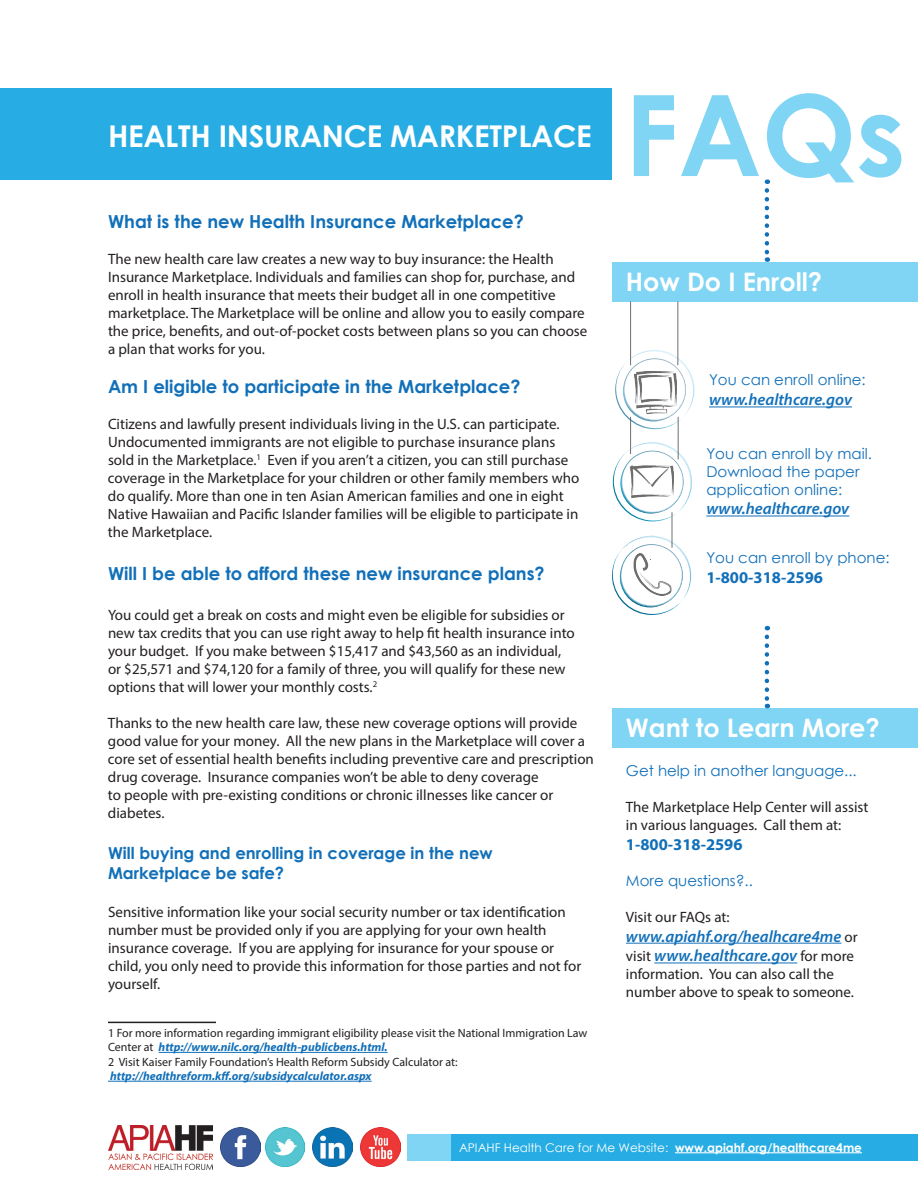
<style>
.page{position:relative;width:918px;height:1188px;background:#fff}
.page>*{position:absolute;margin:0;border:0;box-sizing:border-box;transform-origin:0 0}
.t1{font:700 112.5px "Century Gothic";color:#80d4f4}
.t2{font:700 30px "Century Gothic";letter-spacing:-.01em;color:#fff}
.t3{font:700 25.5px "Century Gothic";color:#fff}
.t4{font:700 18px "Century Gothic";color:#1270b9}
.t5{font:italic 600 16.5px/19.8px "Myriad Pro";color:#1270b9}
.t6{font:700 16.5px/19.8px "Century Gothic";color:#1270b9}
.t7{font:700 16.5px "Myriad Pro";color:#1270b9}
.t8{font:15px/18px "Myriad Pro";color:#231f20}
.t9{font:15px/18px "Century Gothic";color:#1270b9}
.t10{font:12px/14.4px "Myriad Pro";color:#231f20}
.t11{font:12px "Century Gothic";color:#fff}
.t12{font:italic 700 12px "Myriad Pro";color:#1270b9}
.s1{font-weight:700;font-style:italic;color:#1270b9}
.s2{font-weight:400;font-style:normal;font-size:15px;color:#231f20}
.s3{font-weight:700}
</style>
<div class="page">
<div style="left:0;top:88px;width:612px;height:91px;background:#27ade3"></div>
<svg style="left:765px;top:190px;width:4px;height:72px"></svg>
<hr style="left:108px;top:1022px;width:108px;height:1px;background:#231f20">
<hr style="left:159px;top:1052px;width:229px;height:1px;background:#1270b9">
<hr style="left:108px;top:1081px;width:264px;height:1px;background:#1270b9">
<div style="left:459px;top:1134px;width:459px;height:26px;background:#27ade3"></div>
<hr style="left:675px;top:1152px;width:187px;height:1px;background:#fff">
<img style="left:108px;top:1125px;width:105px;height:44px">
<img style="left:221px;top:1127px;width:39px;height:40px">
<img style="left:265px;top:1127px;width:40px;height:40px">
<img style="left:313px;top:1127px;width:39px;height:40px">
<img style="left:361px;top:1127px;width:39px;height:40px">
<div style="left:407px;top:1134px;width:43px;height:26px;background:#80d4f4"></div>
<div style="left:613px;top:262px;width:305px;height:39px;background:#80d4f4"></div>
<img style="left:615px;top:365px;width:65px;height:64px">
<img style="left:631px;top:350px;width:63px;height:64px">
<hr style="left:630px;top:301px;width:1px;height:64px;background:#57585a">
<hr style="left:677px;top:301px;width:1px;height:64px;background:#57585a">
<img style="left:623px;top:379px;width:1px;height:42px">
<svg style="left:624px;top:358px;width:62px;height:62px"></svg>
<img style="left:629px;top:369px;width:46px;height:51px">
<img style="left:613px;top:459px;width:63px;height:62px">
<img style="left:628px;top:442px;width:64px;height:64px">
<img style="left:620px;top:513px;width:40px;height:1px">
<img style="left:612px;top:552px;width:65px;height:63px">
<img style="left:684px;top:553px;width:7px;height:45px">
<img style="left:620px;top:558px;width:51px;height:49px">
<svg style="left:620px;top:451px;width:64px;height:62px"></svg>
<svg style="left:621px;top:534px;width:63px;height:72px"></svg>
<hr style="left:678px;top:417px;width:1px;height:42px;background:#57585a">
<hr style="left:630px;top:417px;width:1px;height:37px;background:#57585a">
<hr style="left:672px;top:512px;width:1px;height:36px;background:#57585a">
<img style="left:632px;top:554px;width:41px;height:41px">
<img style="left:629px;top:460px;width:44px;height:44px">
<img style="left:633px;top:371px;width:44px;height:43px">
<hr style="left:709px;top:407px;width:143px;height:1px;background:#1270b9">
<hr style="left:706px;top:516px;width:143px;height:1px;background:#1270b9">
<div style="left:613px;top:708px;width:305px;height:39px;background:#80d4f4"></div>
<hr style="left:626px;top:943px;width:215px;height:1px;background:#1270b9">
<hr style="left:654px;top:963px;width:143px;height:1px;background:#1270b9">
<svg style="left:765px;top:637px;width:4px;height:71px"></svg>
<h2 class="t2" style="left:108px;top:113px;width:485px">Health insurance marketplace</h2>
<p class="t4" style="left:108px;top:208px;width:417px">What is the new Health Insurance Marketplace?</p>
<p class="t8" style="left:108px;top:249px;width:481px">The new health care law creates a new way to buy insurance: the Health Insurance Marketplace. Individuals and families can shop for, purchase, and enroll in health insurance that meets their budget all in one competitive marketplace. The Marketplace will be online and allow you to easily compare the price, benefits, and out-of-pocket costs between plans so you can choose a plan that works for you.</p>
<p class="t4" style="left:108px;top:373px;width:414px">Am I eligible to participate in the Marketplace?</p>
<p class="t8" style="left:108px;top:415px;width:473px">Citizens and lawfully present individuals living in the U.S. can participate.<br>Undocumented immigrants are not eligible to purchase insurance plans sold in the Marketplace.<sup>1</sup> Even if you aren’t a citizen, you can still purchase coverage in the Marketplace for your children or other family members who do qualify. More than one in ten Asian American families and one in eight Native Hawaiian and Pacific Islander families will be eligible to participate in the Marketplace.</p>
<p class="t4" style="left:108px;top:560px;width:438px">Will I be able to afford these new insurance plans?</p>
<p class="t8" style="left:108px;top:606px;width:468px">You could get a break on costs and might even be eligible for subsidies or new tax credits that you can use right away to help fit health insurance into your budget. If you make between $15,417 and $43,560 as an individual, or $25,571 and $74,120 for a family of three, you will qualify for these new options that will lower your monthly costs.<sup>2</sup></p>
<p class="t8" style="left:108px;top:714px;width:487px">Thanks to the new health care law, these new coverage options will provide good value for your money. All the new plans in the Marketplace will cover a core set of essential health benefits including preventive care and prescription drug coverage. Insurance companies won’t be able to deny coverage<br>to people with pre-existing conditions or chronic illnesses like cancer or diabetes.</p>
<p class="t6" style="left:108px;top:843px;width:386px">Will buying and enrolling in coverage in the new<br>Marketplace be safe?</p>
<p class="t8" style="left:108px;top:903px;width:475px">Sensitive information like your social security number or tax identification number must be provided only if you are applying for your own health insurance coverage. If you are applying for insurance for your spouse or child, you only need to provide this information for those parties and not for yourself.</p>
<p class="t10" style="left:108px;top:1025px;width:481px">1 For more information regarding immigrant eligibility please visit the National Immigration Law<br>Center at <span class="s1">http://www.nilc.org/health-publicbens.html.<br></span>2 Visit Kaiser Family Foundation’s Health Reform Subsidy Calculator at:</p>
<p class="t12" style="left:110px;top:1068px;width:263px">http://healthreform.kff.org/subsidycalculator.aspx</p>
<h1 class="t1" style="left:624px;top:50px;width:283px">FAQs</h1>
<h3 class="t3" style="left:626px;top:263px;width:198px">How Do I Enroll?</h3>
<p class="t9" style="left:709px;top:371px;width:158px">You can enroll online:</p>
<p class="t5" style="left:709px;top:389px;width:144px">www.healthcare.gov</p>
<p class="t9" style="left:706px;top:444px;width:167px">You can enroll by mail.<br>Download the paper application online:</p>
<p class="t5" style="left:706px;top:498px;width:144px">www.healthcare.gov</p>
<p class="t9" style="left:706px;top:549px;width:185px">You can enroll by phone:</p>
<p class="t7" style="left:706px;top:567px;width:118px">1-800-318-2596</p>
<h3 class="t3" style="left:626px;top:709px;width:255px">Want to Learn More?</h3>
<p class="t9" style="left:626px;top:761px;width:232px">get help in another language...</p>
<p class="t8" style="left:626px;top:798px;width:244px">The Marketplace Help Center will assist in various languages. Call them at:</p>
<p class="t7" style="left:626px;top:833px;width:118px">1-800-318-2596</p>
<p class="t9" style="left:626px;top:871px;width:129px">More questions?..</p>
<p class="t8" style="left:626px;top:907px;width:105px">Visit our FAQs at:</p>
<p class="t5" style="left:626px;top:926px;width:233px">www.apiahf.org/healhcare4me <span class="s2">or visit</span> www.healthcare.gov <span class="s2">for more</span></p>
<p class="t8" style="left:626px;top:965px;width:230px">information. You can also call the number above to speak to someone.</p>
<p class="t11" style="left:459px;top:1139px;width:404px">APIAHF Health Care for Me Website: <span class="s3">www.apiahf.org/healthcare4me</span></p>
</div>
